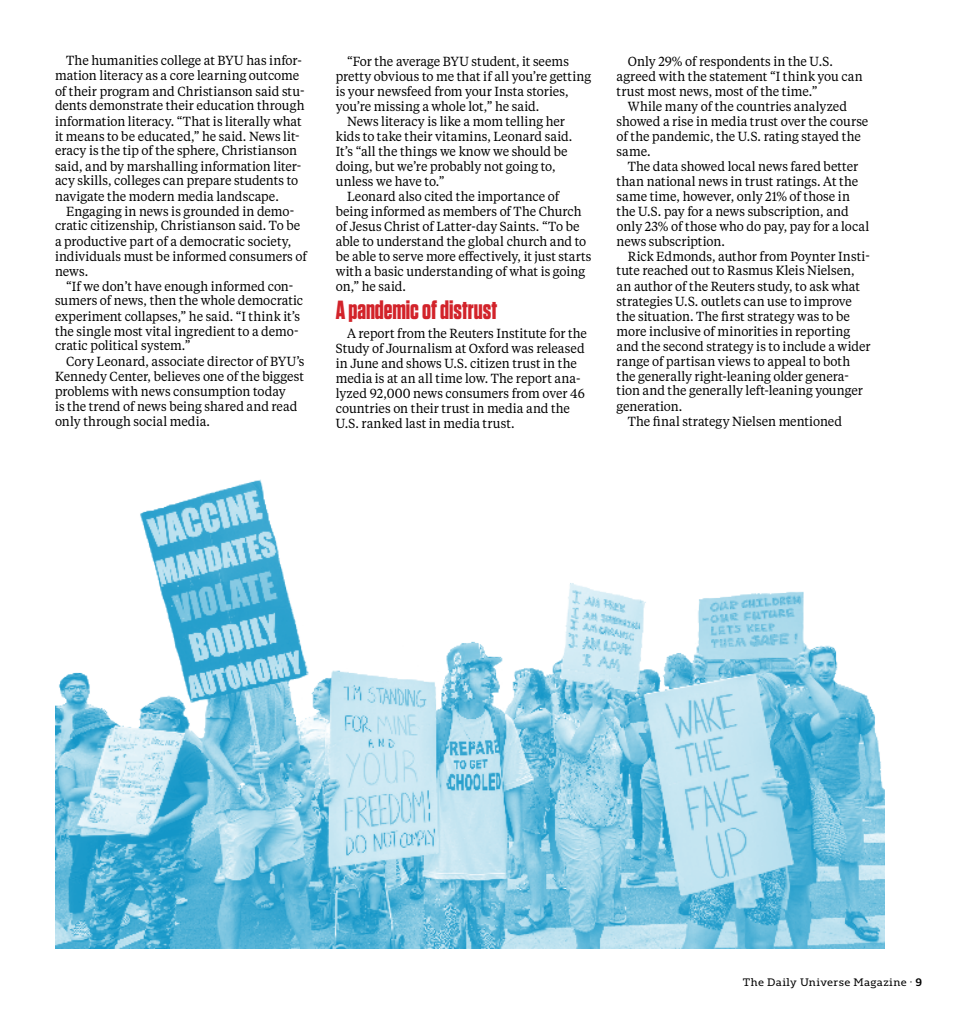
<style>
.page{position:relative;width:968px;height:1035px;background:#fff}
.page>*{position:absolute;margin:0;border:0;box-sizing:border-box;transform-origin:0 0}
.t1{font:700 26.25px "Tungsten";letter-spacing:-.005em;color:#d2232a;scale:.94 1}
.t2{font:13.12px/15px "Tiempos Text";color:#000;scale:.94 1}
.t3{font:11.25px "Majora Pro";letter-spacing:.03em;color:#000}
.s1{font-weight:700}
</style>
<div class="page">
<img style="left:55px;top:479px;width:829px;height:470px">
<p class="t2" style="left:55px;top:53px;width:267px;text-indent:11px">The humanities college at BYU has infor&shy;mation literacy as a core learning outcome of their program and Christianson said stu&shy;dents demonstrate their education through information literacy. “That is literally what it means to be educated,” he said. News lit&shy;eracy is the tip of the sphere, Christianson said, and by marshalling information liter&shy;acy skills, colleges can prepare students to navigate the modern media landscape.</p>
<p class="t2" style="left:55px;top:203px;width:269px;text-indent:11px">Engaging in news is grounded in demo&shy;cratic citizenship, Christianson said. To be a productive part of a democratic society, individuals must be informed consumers of news.</p>
<p class="t2" style="left:55px;top:278px;width:265px;text-indent:11px">“If we don’t have enough informed con&shy;sumers of news, then the whole democratic experiment collapses,” he said. “I think it’s the single most vital ingredient to a demo&shy;cratic political system.”</p>
<p class="t2" style="left:55px;top:353px;width:267px;text-indent:11px">Cory Leonard, associate director of BYU’s Kennedy Center, believes one of the biggest problems with news consumption today<br>is the trend of news being shared and read only through social media.</p>
<p class="t2" style="left:347px;top:53px;width:237px">“For the average BYU student, it seems</p>
<p class="t2" style="left:336px;top:68px;width:273px">pretty obvious to me that if all you’re getting</p>
<p class="t2" style="left:336px;top:83px;width:249px">is your newsfeed from your Insta stories,</p>
<p class="t2" style="left:336px;top:98px;width:218px">you’re missing a whole lot,” he said.</p>
<p class="t2" style="left:347px;top:113px;width:233px">News literacy is like a mom telling her</p>
<p class="t2" style="left:336px;top:128px;width:253px">kids to take their vitamins, Leonard said.</p>
<p class="t2" style="left:336px;top:143px;width:248px">It’s “all the things we know we should be</p>
<p class="t2" style="left:336px;top:158px;width:235px">doing, but we’re probably not going to,</p>
<p class="t2" style="left:336px;top:173px;width:117px">unless we have to.”</p>
<p class="t2" style="left:347px;top:188px;width:227px">Leonard also cited the importance of</p>
<p class="t2" style="left:336px;top:203px;width:263px">being informed as members of The Church</p>
<p class="t2" style="left:336px;top:218px;width:261px">of Jesus Christ of Latter-day Saints. “To be</p>
<p class="t2" style="left:336px;top:233px;width:268px">able to understand the global church and to</p>
<p class="t2" style="left:336px;top:248px;width:273px">be able to serve more effectively, it just starts</p>
<p class="t2" style="left:336px;top:263px;width:267px">with a basic understanding of what is going</p>
<p class="t2" style="left:336px;top:278px;width:76px">on,” he said.</p>
<h1 class="t1" style="left:336px;top:296px;width:173px">A pandemic of distrust</h1>
<p class="t2" style="left:336px;top:325px;width:269px;text-indent:11px">A report from the Reuters Institute for the Study of Journalism at Oxford was released in June and shows U.S. citizen trust in the media is at an all time low. The report ana&shy;lyzed 92,000 news consumers from over 46 countries on their trust in media and the U.S. ranked last in media trust.</p>
<p class="t2" style="left:616px;top:53px;width:263px;text-indent:11px">Only 29% of respondents in the U.S. agreed with the statement “I think you can trust most news, most of the time.”</p>
<p class="t2" style="left:616px;top:98px;width:269px;text-indent:11px">While many of the countries analyzed showed a rise in media trust over the course of the pandemic, the U.S. rating stayed the same.</p>
<p class="t2" style="left:616px;top:158px;width:270px;text-indent:11px">The data showed local news fared better than national news in trust ratings. At the same time, however, only 21% of those in the U.S. pay for a news subscription, and only 23% of those who do pay, pay for a local news subscription.</p>
<p class="t2" style="left:627px;top:248px;width:259px">Rick Edmonds, author from Poynter Insti-</p>
<p class="t2" style="left:616px;top:263px;width:255px">tute reached out to Rasmus Kleis Nielsen,</p>
<p class="t2" style="left:616px;top:278px;width:260px">an author of the Reuters study, to ask what</p>
<p class="t2" style="left:616px;top:293px;width:252px">strategies U.S. outlets can use to improve</p>
<p class="t2" style="left:616px;top:308px;width:250px">the situation. The first strategy was to be</p>
<p class="t2" style="left:616px;top:323px;width:250px">more inclusive of minorities in reporting</p>
<p class="t2" style="left:616px;top:338px;width:271px">and the second strategy is to include a wider</p>
<p class="t2" style="left:616px;top:353px;width:250px">range of partisan views to appeal to both</p>
<p class="t2" style="left:616px;top:368px;width:248px">the generally right-leaning older genera-</p>
<p class="t2" style="left:616px;top:383px;width:263px">tion and the generally left-leaning younger</p>
<p class="t2" style="left:616px;top:398px;width:71px">generation.</p>
<p class="t2" style="left:628px;top:413px;width:229px">The final strategy Nielsen mentioned</p>
<p class="t3" style="left:742px;top:973px;width:181px">The Daily Universe Magazine ∙ <span class="s1">9</span></p>
</div>
